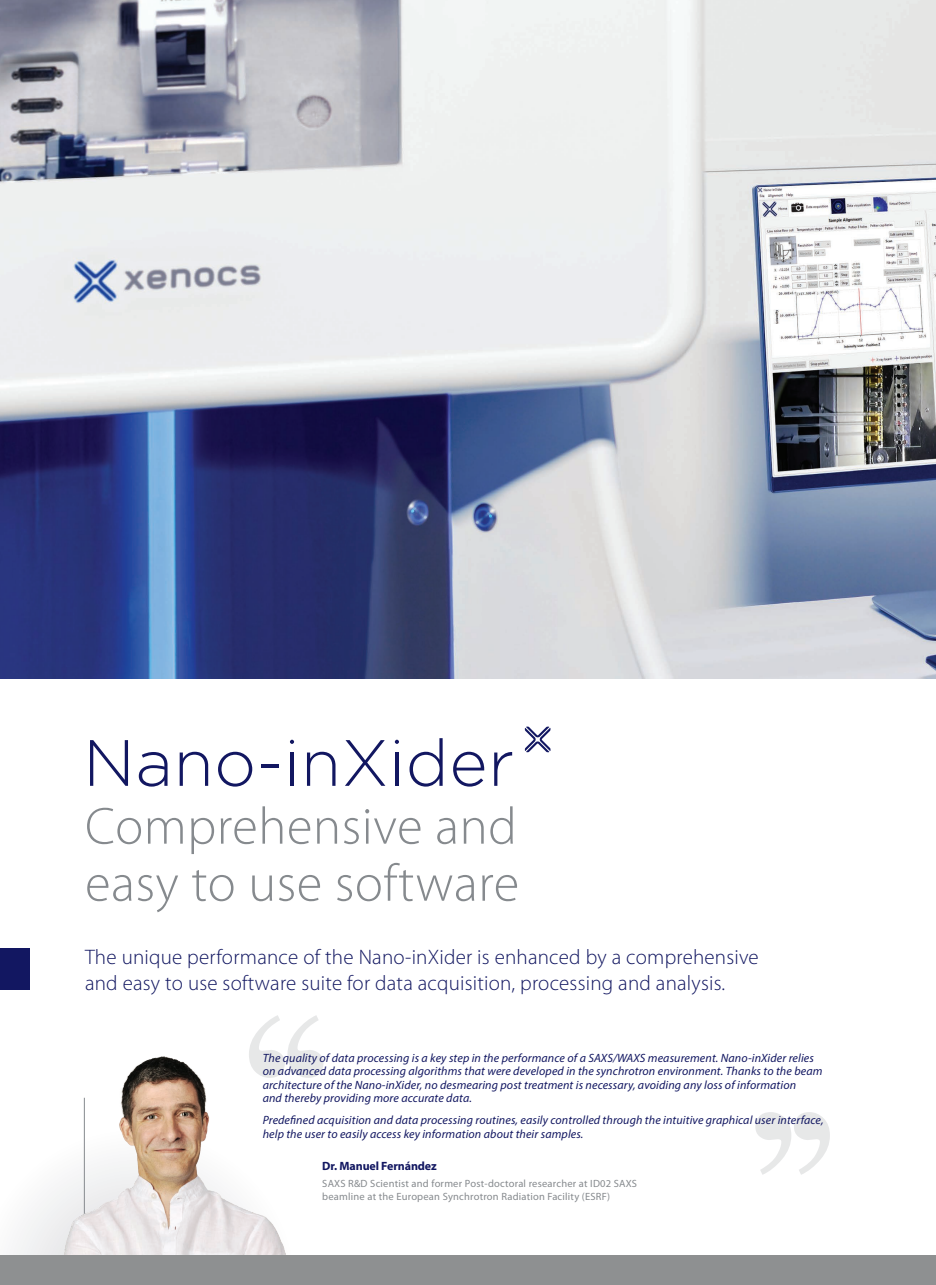
<style>
.page{position:relative;width:936px;height:1285px;background:#fff}
.page>*{position:absolute;margin:0;border:0;box-sizing:border-box;transform-origin:0 0}
.t1{font:300 52.5px/57px "Myriad Pro";letter-spacing:.01em;color:#868a8e}
.t2{font:300 21px/25.5px "Myriad Pro";letter-spacing:.01em;color:#121761}
.t3{font:italic 12px/13.5px "Myriad Pro";letter-spacing:.01em;color:#121761}
.t4{font:700 12px "Myriad Pro";letter-spacing:-.01em;color:#121761}
.t5{font:10.5px/12.8px "Myriad Pro";letter-spacing:.02em;color:#868a8e}
</style>
<div class="page">
<img style="left:40px;top:1056px;width:284px;height:198px">
<svg style="left:755px;top:1112px;width:74px;height:62px"></svg>
<svg style="left:249px;top:1015px;width:74px;height:62px"></svg>
<svg style="left:524px;top:726px;width:26px;height:26px"></svg>
<svg style="left:90px;top:740px;width:38px;height:45px"></svg>
<svg style="left:139px;top:752px;width:28px;height:34px"></svg>
<svg style="left:180px;top:751px;width:28px;height:34px"></svg>
<svg style="left:218px;top:751px;width:34px;height:35px"></svg>
<hr style="left:261px;top:764px;width:18px;height:4px;background:#121761">
<hr style="left:290px;top:752px;width:4px;height:33px;background:#121761">
<svg style="left:307px;top:751px;width:28px;height:34px"></svg>
<svg style="left:345px;top:740px;width:40px;height:45px"></svg>
<hr style="left:395px;top:752px;width:3px;height:33px;background:#121761">
<svg style="left:409px;top:738px;width:33px;height:48px"></svg>
<svg style="left:453px;top:751px;width:31px;height:35px"></svg>
<svg style="left:494px;top:752px;width:18px;height:33px"></svg>
<svg style="left:290px;top:739px;width:4px;height:4px"></svg>
<svg style="left:395px;top:739px;width:4px;height:4px"></svg>
<div style="left:0;top:948px;width:30px;height:41px;background:#121761"></div>
<div style="left:0;top:1254px;width:935px;height:30px;background:#8e9091"></div>
<img style="left:0;top:0;width:935px;height:678px">
<h1 class="t1" style="left:85px;top:798px;width:435px">Comprehensive and easy to use software</h1>
<h2 class="t2" style="left:85px;top:944px;width:675px">The unique performance of the Nano-inXider is enhanced by a comprehensive and easy to use software suite for data acquisition, processing and analysis.</h2>
<p class="t3" style="left:263px;top:1050px;width:561px">The quality of data processing is a key step in the performance of a SAXS/WAXS measurement. Nano-inXider relies on advanced data processing algorithms that were developed in the synchrotron environment. Thanks to the beam architecture of the Nano-inXider, no desmearing post treatment is necessary, avoiding any loss of information<br>and thereby providing more accurate data.</p>
<p class="t3" style="left:263px;top:1113px;width:562px">Predefined acquisition and data processing routines, easily controlled through the intuitive graphical user interface, help the user to easily access key information about their samples.</p>
<p class="t4" style="left:322px;top:1158px;width:116px">Dr. Manuel Fernández</p>
<p class="t5" style="left:322px;top:1176px;width:316px">SAXS R&amp;D Scientist and former Post-doctoral researcher at ID02 SAXS beamline at the European Synchrotron Radiation Facility (ESRF)</p>
</div>
